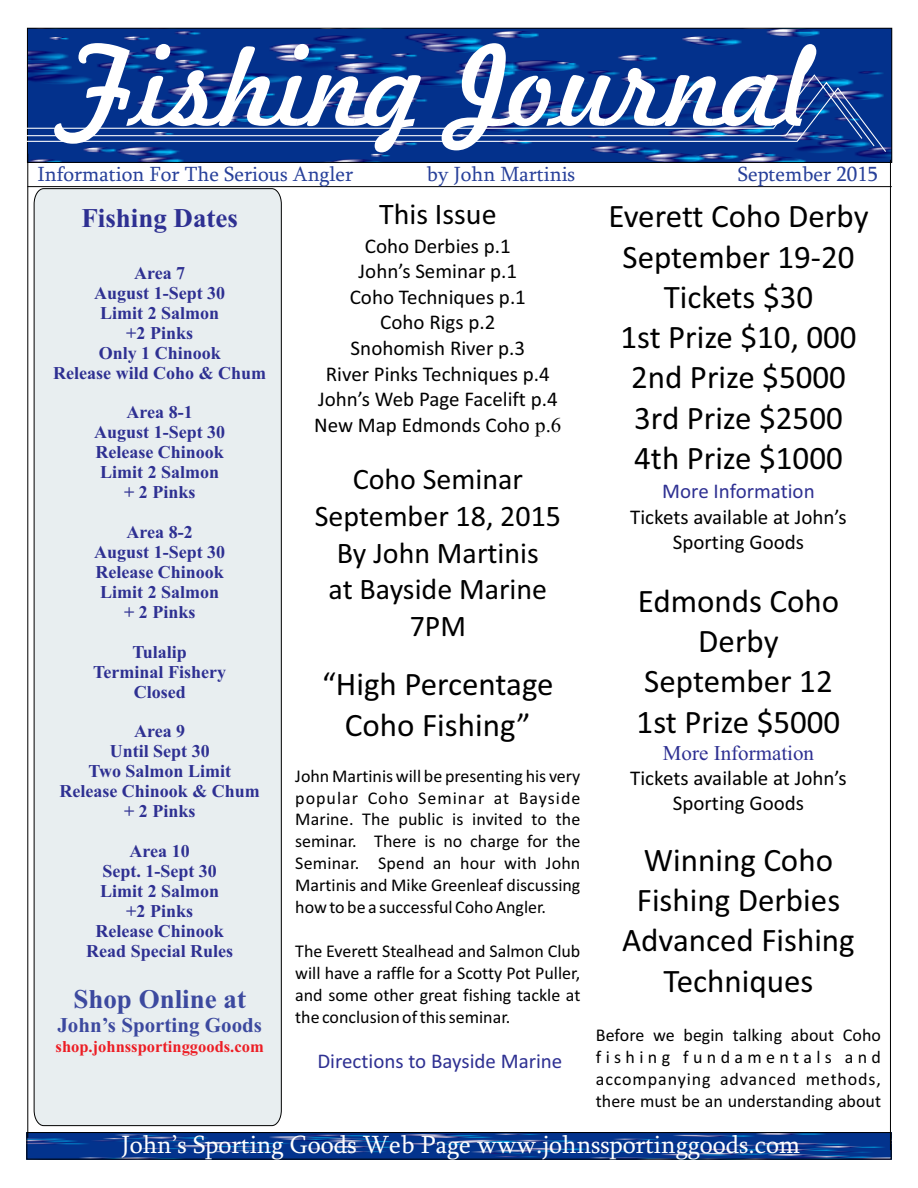
<style>
.page{position:relative;width:918px;height:1188px;background:#fff}
.page>*{position:absolute;margin:0;border:0;box-sizing:border-box;transform-origin:0 0}
.t1{font:33px/40.3px "Calibri";color:#000;text-align:center}
.t2{font:30px/36.6px "Calibri";color:#000;text-align:center}
.t3{font:700 27px "Times New Roman";color:#2e3092}
.t4{font:700 27px "Times New Roman";color:#3c499f}
.t5{font:25.5px "Sylfaen";color:#fff}
.t6{font:21px/25.7px "Calibri";color:#000;text-align:center}
.t7{font:21px "Sylfaen";color:#27409a}
.t8{font:21px "Calibri";color:#2e3092}
.t9{font:700 21px "Times New Roman";color:#3c499f}
.t10{font:21px "Times New Roman";color:#2e3092}
.t11{font:18px/21.9px "Calibri";color:#000;text-align:justify}
.t12{font:700 18px/20px "Times New Roman";color:#2e3092;text-align:center}
.t13{font:700 16.5px "Times New Roman";color:#ed1d24}
.s1{font-family:"Times New Roman"}
</style>
<div class="page">
<svg style="left:27px;top:1132px;width:864px;height:27px;background:#0e3a8b"></svg>
<svg style="left:27px;top:28px;width:865px;height:135px;background:#0a3386"></svg>
<hr style="left:27px;top:186px;width:865px;height:1px;background:#000">
<hr style="left:890px;top:160px;width:1px;height:990px;background:#000">
<hr style="left:27px;top:154px;width:1px;height:984px;background:#000">
<svg style="left:26px;top:86px;width:861px;height:67px;background:#0b3990"></svg>
<svg style="left:26px;top:81px;width:850px;height:66px"></svg>
<svg style="left:26px;top:73px;width:837px;height:67px;background:#1a4495"></svg>
<svg style="left:54px;top:43px;width:762px;height:109px;fill:#03318c"></svg>
<div style="left:34px;top:188px;width:248px;height:938px;background:#e8eef0"></div>
<p class="t7" style="left:38px;top:165px;width:317px">Information For The Serious Angler</p>
<p class="t7" style="left:427px;top:165px;width:150px">by John Martinis</p>
<p class="t7" style="left:738px;top:165px;width:142px">September 2015</p>
<h3 class="t3" style="left:81px;top:209px;width:158px">Fishing Dates</h3>
<p class="t12" style="left:53px;top:265px;width:214px">Area 7<br>August 1-Sept 30<br>Limit 2 Salmon<br>+2 Pinks<br>Only 1 Chinook<br>Release wild Coho &amp; Chum</p>
<p class="t12" style="left:94px;top:404px;width:133px">Area 8-1<br>August 1-Sept 30<br>Release Chinook<br>Limit 2 Salmon + 2 Pinks</p>
<p class="t12" style="left:94px;top:524px;width:133px">Area 8-2<br>August 1-Sept 30<br>Release Chinook<br>Limit 2 Salmon + 2 Pinks</p>
<p class="t12" style="left:93px;top:644px;width:134px">Tulalip<br>Terminal Fishery<br>Closed</p>
<p class="t12" style="left:59px;top:723px;width:202px">Area 9<br>Until Sept 30<br>Two Salmon Limit<br>Release Chinook &amp; Chum + 2 Pinks</p>
<p class="t12" style="left:86px;top:843px;width:149px">Area 10<br>Sept. 1-Sept 30<br>Limit 2 Salmon<br>+2 Pinks<br>Release Chinook<br>Read Special Rules</p>
<h3 class="t4" style="left:73px;top:990px;width:174px">Shop Online at</h3>
<p class="t9" style="left:57px;top:1018px;width:206px">John’s Sporting Goods</p>
<p class="t13" style="left:56px;top:1041px;width:210px">shop.johnssportinggoods.com</p>
<h2 class="t2" style="left:379px;top:199px;width:119px">This Issue</h2>
<p class="t6" style="left:314px;top:234px;width:249px">Coho Derbies p.1<br>John’s Seminar p.1<br>Coho Techniques p.1<br>Coho Rigs p.2<br>Snohomish River p.3<br>River Pinks Techniques p.4<br>John’s Web Page Facelift p.4<br>New Map Edmonds Coho <span class="s1">p.6</span></p>
<h2 class="t2" style="left:315px;top:464px;width:248px">Coho Seminar<br>September 18, 2015<br>By John Martinis<br>at Bayside Marine<br>7PM</h2>
<h1 class="t1" style="left:322px;top:667px;width:233px">“High Percentage<br>Coho Fishing”</h1>
<p class="t11" style="left:295px;top:766px;width:287px">John Martinis will be presenting his very popular Coho Seminar at Bayside Marine. The public is invited to the seminar. There is no charge for the Seminar. Spend an hour with John Martinis and Mike Greenleaf discussing how to be a successful Coho Angler.</p>
<p class="t11" style="left:295px;top:942px;width:287px">The Everett Stealhead and Salmon Club will have a raffle for a Scotty Pot Puller, and some other great fishing tackle at the conclusion of this seminar.</p>
<p class="t8" style="left:317px;top:1052px;width:247px">Directions to Bayside Marine</p>
<h1 class="t1" style="left:608px;top:199px;width:262px">Everett Coho Derby<br>September 19-20<br>Tickets $30<br>1st Prize $10, 000<br>2nd Prize $5000<br>3rd Prize $2500<br>4th Prize $1000</h1>
<p class="t8" style="left:662px;top:482px;width:154px">More Information</p>
<p class="t6" style="left:630px;top:505px;width:218px">Tickets available at John’s<br>Sporting Goods</p>
<h1 class="t1" style="left:637px;top:583px;width:205px">Edmonds Coho<br>Derby<br>September 12<br>1st Prize $5000</h1>
<p class="t10" style="left:663px;top:746px;width:153px">More Information</p>
<p class="t6" style="left:630px;top:767px;width:218px">Tickets available at John’s<br>Sporting Goods</p>
<h1 class="t1" style="left:622px;top:842px;width:234px">Winning Coho<br>Fishing Derbies<br>Advanced Fishing<br>Techniques</h1>
<p class="t11" style="left:596px;top:1025px;width:287px">Before we begin talking about Coho fishing fundamentals and accompanying advanced methods, there must be an understanding about</p>
<h3 class="t5" style="left:122px;top:1134px;width:680px">John’s Sporting Goods Web Page www.johnssportinggoods.com</h3>
</div>
